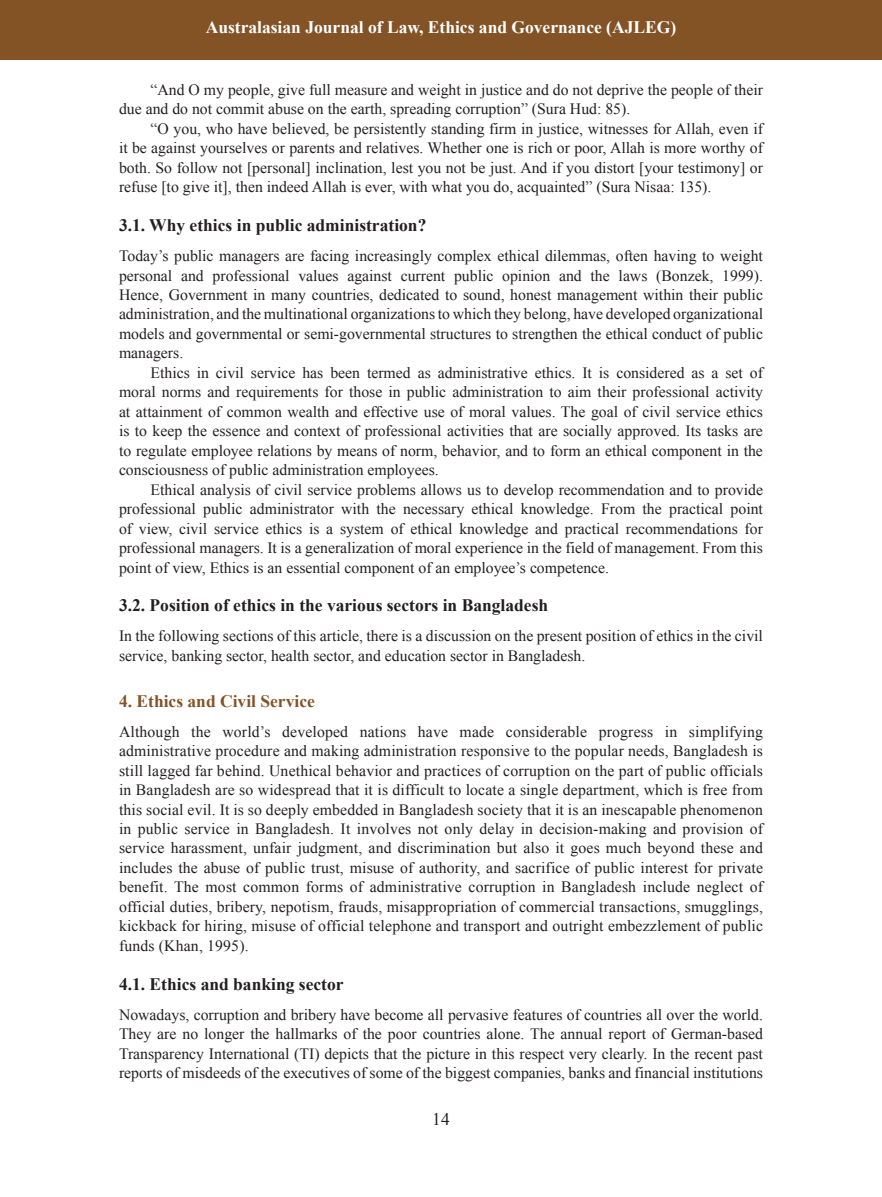
<style>
.page{position:relative;width:882px;height:1197px;background:#fff}
.page>*{position:absolute;margin:0;border:0;box-sizing:border-box;transform-origin:0 0}
.t1{font:700 17.5px "Times New Roman";color:#231f20}
.t2{font:700 17.5px "Times New Roman";color:#fff}
.t3{font:700 17.5px "Times New Roman";color:#835326}
.t4{font:17.5px "Times New Roman";color:#231f20}
.TXFL{font:15.75px/19.4px "Times New Roman";color:#231f20;text-align:justify}
.TX{font:15.75px/19.4px "Times New Roman";color:#231f20;text-align:justify}
</style>
<div class="page">
<div style="left:0;top:0;width:882px;height:60px;background:#835326"></div>
<p class="t2" style="left:206px;top:14px;width:472px">Australasian Journal of Law, Ethics and Governance (AJLEG)</p>
<p class="TX" style="left:119px;top:79px;width:646px;text-indent:32px">“And O my people, give full measure and weight in justice and do not deprive the people of their due and do not commit abuse on the earth, spreading corruption” (Sura Hud: 85).</p>
<p class="TX" style="left:119px;top:118px;width:646px;text-indent:32px">“O you, who have believed, be persistently standing firm in justice, witnesses for Allah, even if it be against yourselves or parents and relatives. Whether one is rich or poor, Allah is more worthy of both. So follow not [personal] inclination, lest you not be just. And if you distort [your testimony] or refuse [to give it], then indeed Allah is ever, with what you do, acquainted” (Sura Nisaa: 135).</p>
<h2 class="t1" style="left:119px;top:213px;width:309px">3.1. Why ethics in public administration?</h2>
<p class="TXFL" style="left:119px;top:246px;width:646px">Today’s public managers are facing increasingly complex ethical dilemmas, often having to weight personal and professional values against current public opinion and the laws (Bonzek, 1999).<br>Hence, Government in many countries, dedicated to sound, honest management within their public administration, and the multinational organizations to which they belong, have developed organizational models and governmental or semi-governmental structures to strengthen the ethical conduct of public managers.</p>
<p class="TX" style="left:119px;top:362px;width:646px;text-indent:32px">Ethics in civil service has been termed as administrative ethics. It is considered as a set of moral norms and requirements for those in public administration to aim their professional activity at attainment of common wealth and effective use of moral values. The goal of civil service ethics is to keep the essence and context of professional activities that are socially approved. Its tasks are to regulate employee relations by means of norm, behavior, and to form an ethical component in the consciousness of public administration employees.</p>
<p class="TX" style="left:119px;top:479px;width:646px;text-indent:32px">Ethical analysis of civil service problems allows us to develop recommendation and to provide professional public administrator with the necessary ethical knowledge. From the practical point of view, civil service ethics is a system of ethical knowledge and practical recommendations for professional managers. It is a generalization of moral experience in the field of management. From this point of view, Ethics is an essential component of an employee’s competence.</p>
<h2 class="t1" style="left:119px;top:593px;width:431px">3.2. Position of ethics in the various sectors in Bangladesh</h2>
<p class="TXFL" style="left:119px;top:626px;width:645px">In the following sections of this article, there is a discussion on the present position of ethics in the civil service, banking sector, health sector, and education sector in Bangladesh.</p>
<h1 class="t3" style="left:119px;top:688px;width:197px">4. Ethics and Civil Service</h1>
<p class="TXFL" style="left:119px;top:721px;width:646px">Although the world’s developed nations have made considerable progress in simplifying administrative procedure and making administration responsive to the popular needs, Bangladesh is still lagged far behind. Unethical behavior and practices of corruption on the part of public officials in Bangladesh are so widespread that it is difficult to locate a single department, which is free from this social evil. It is so deeply embedded in Bangladesh society that it is an inescapable phenomenon in public service in Bangladesh. It involves not only delay in decision-making and provision of service harassment, unfair judgment, and discrimination but also it goes much beyond these and includes the abuse of public trust, misuse of authority, and sacrifice of public interest for private benefit. The most common forms of administrative corruption in Bangladesh include neglect of official duties, bribery, nepotism, frauds, misappropriation of commercial transactions, smugglings, kickback for hiring, misuse of official telephone and transport and outright embezzlement of public funds (Khan, 1995).</p>
<h2 class="t1" style="left:119px;top:971px;width:226px">4.1. Ethics and banking sector</h2>
<p class="TXFL" style="left:119px;top:1004px;width:646px">Nowadays, corruption and bribery have become all pervasive features of countries all over the world.<br>They are no longer the hallmarks of the poor countries alone. The annual report of German-based Transparency International (TI) depicts that the picture in this respect very clearly. In the recent past reports of misdeeds of the executives of some of the biggest companies, banks and financial institutions</p>
<p class="t4" style="left:432px;top:1106px;width:19px">14</p>
</div>
